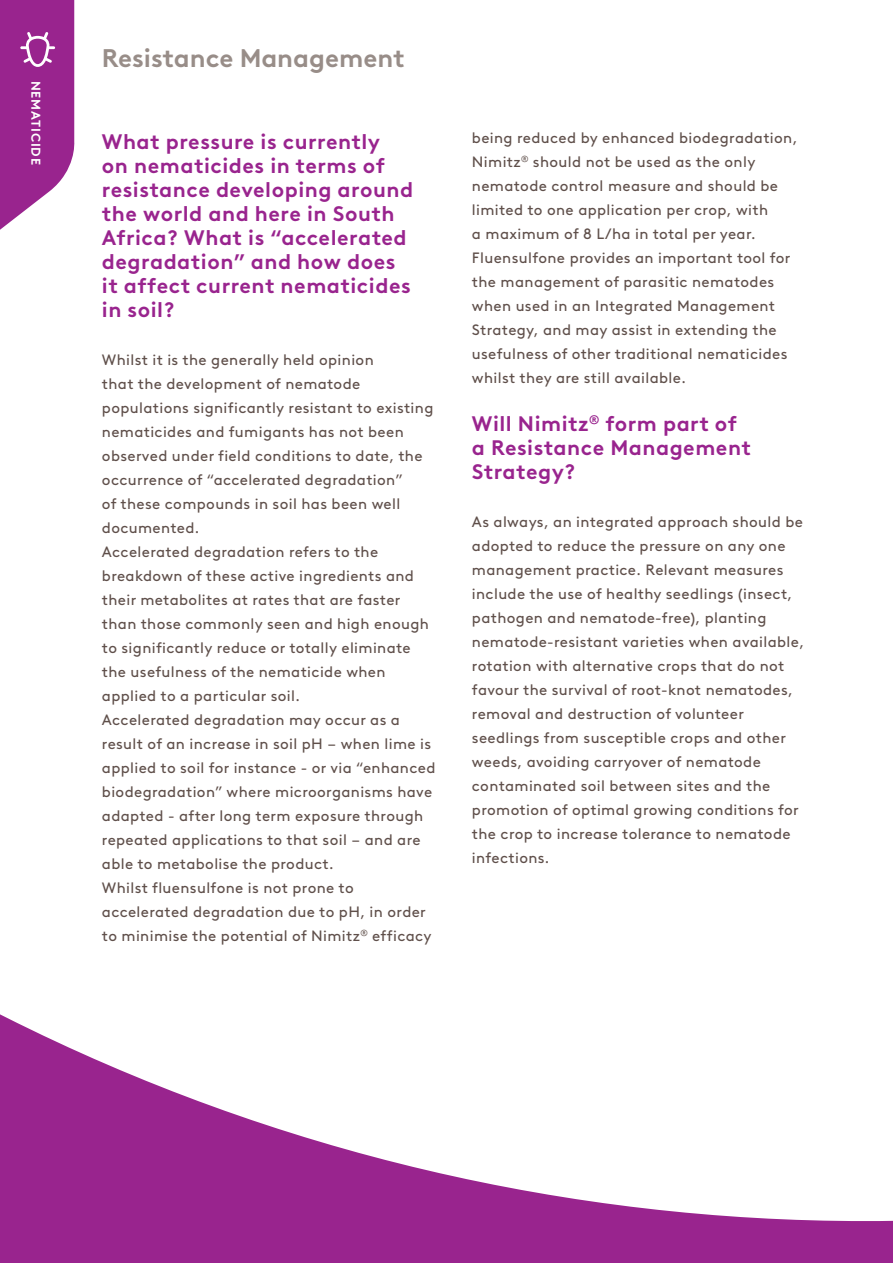
<style>
.page{position:relative;width:893px;height:1263px;background:#fff}
.page>*{position:absolute;margin:0;border:0;box-sizing:border-box;transform-origin:0 0}
.Purple_Subhead{font:700 25.5px "Brown LL Pan";color:#988d88}
.Purple_Subhead-2{font:700 21px/24px "Brown LL Pan";letter-spacing:.025em;color:#99248e}
.Purple_Subhead-3{font:15px/24px "Brown LL Pan";letter-spacing:.025em;color:#5f4f4a}
.Product_Category{font:700 12.75px "Brown LL Pan";letter-spacing:.07em;color:#fff}
</style>
<div class="page">
<svg style="left:0;top:1014px;width:893px;height:249px"></svg>
<svg style="left:0;top:0;width:75px;height:230px;background:#a947a0"></svg>
<p class="Product_Category" style="left:46px;top:81px;width:86px;rotate:90deg">NEMATICIDE</p>
<p class="Purple_Subhead" style="left:102px;top:38px;width:304px">Resistance Management</p>
<p class="Purple_Subhead-2" style="left:102px;top:128px;width:313px">What pressure is currently<br>on nematicides in terms of resistance developing around the world and here in South<br>Africa? What is “accelerated degradation” and how does it affect current nematicides in soil?</p>
<p class="Purple_Subhead-3" style="left:102px;top:346px;width:335px">Whilst it is the generally held opinion<br>that the development of nematode populations significantly resistant to existing nematicides and fumigants has not been observed under field conditions to date, the occurrence of “accelerated degradation”<br>of these compounds in soil has been well documented.<br>Accelerated degradation refers to the breakdown of these active ingredients and their metabolites at rates that are faster than those commonly seen and high enough to significantly reduce or totally eliminate the usefulness of the nematicide when applied to a particular soil.<br>Accelerated degradation may occur as a result of an increase in soil pH – when lime is applied to soil for instance - or via “enhanced biodegradation” where microorganisms have adapted - after long term exposure through repeated applications to that soil – and are able to metabolise the product.<br>Whilst fluensulfone is not prone to accelerated degradation due to pH, in order to minimise the potential of Nimitz<sup>®</sup> efficacy</p>
<p class="Purple_Subhead-3" style="left:472px;top:125px;width:327px">being reduced by enhanced biodegradation, Nimitz<sup>®</sup> should not be used as the only nematode control measure and should be limited to one application per crop, with<br>a maximum of 8 L/ha in total per year.<br>Fluensulfone provides an important tool for the management of parasitic nematodes when used in an Integrated Management Strategy, and may assist in extending the usefulness of other traditional nematicides whilst they are still available.</p>
<p class="Purple_Subhead-2" style="left:472px;top:410px;width:281px">Will Nimitz<sup>®</sup> form part of a Resistance Management<br>Strategy?</p>
<p class="Purple_Subhead-3" style="left:472px;top:509px;width:334px">As always, an integrated approach should be adopted to reduce the pressure on any one management practice. Relevant measures include the use of healthy seedlings (insect, pathogen and nematode-free), planting nematode-resistant varieties when available, rotation with alternative crops that do not favour the survival of root-knot nematodes, removal and destruction of volunteer seedlings from susceptible crops and other weeds, avoiding carryover of nematode contaminated soil between sites and the promotion of optimal growing conditions for the crop to increase tolerance to nematode infections.</p>
</div>
